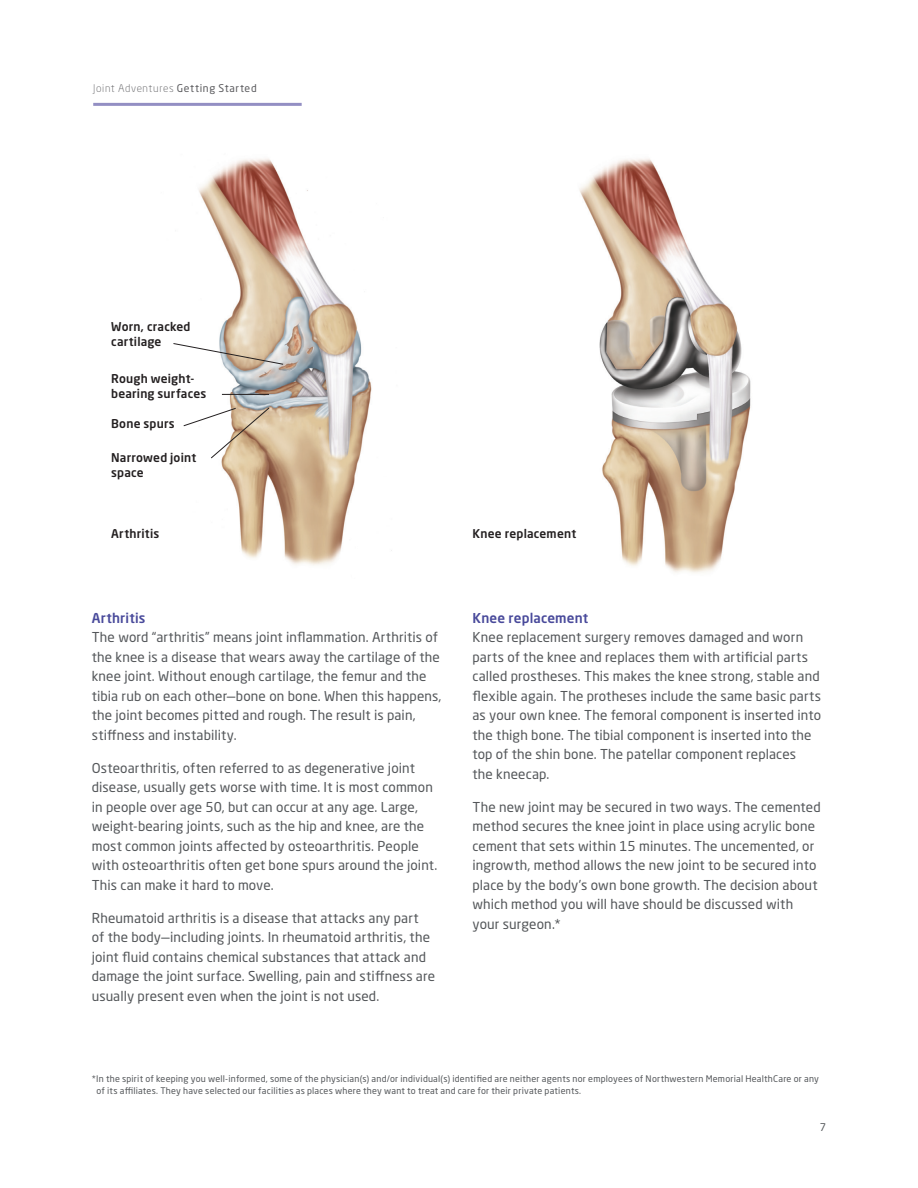
<style>
.page{position:relative;width:918px;height:1188px;background:#fff}
.page>*{position:absolute;margin:0;border:0;box-sizing:border-box;transform-origin:0 0}
.NM_-_Body_Copy{font:13.5px/19.5px "Neo Sans Pro";letter-spacing:.01em;color:#54575a}
.NM_-_Body_Subhead{font:500 13.5px "Neo Sans Pro";letter-spacing:.01em;color:#494a9b}
.t1{font:500 12px/15px "Neo Sans Pro";letter-spacing:.015em;color:#231f20}
.NM_-_Service_Line{font:300 10.5px "Neo Sans Pro";letter-spacing:.055em;color:#5c5c5f}
.NM_-_Folio_Right{font:10.5px "Neo Sans Pro";color:#54575a}
.NM_footnote{font:9px/12px "Neo Sans Pro";letter-spacing:.025em;color:#54575a}
.s1{font-weight:400}
</style>
<div class="page">
<hr style="left:93px;top:103px;width:209px;height:3px;background:#938fc3">
<img style="left:199px;top:158px;width:193px;height:408px">
<img style="left:579px;top:158px;width:172px;height:415px">
<svg style="left:173px;top:343px;width:111px;height:22px"></svg>
<hr style="left:222px;top:394px;width:47px;height:1px;background:#231f20">
<svg style="left:183px;top:407px;width:87px;height:52px"></svg>
<p class="NM_-_Service_Line" style="left:93px;top:82px;width:165px">Joint Adventures <span class="s1">Getting Started</span></p>
<p class="t1" style="left:111px;top:319px;width:81px">Worn, cracked cartilage</p>
<p class="t1" style="left:111px;top:370px;width:97px">Rough weight&shy;bearing surfaces</p>
<p class="t1" style="left:111px;top:416px;width:65px">Bone spurs</p>
<p class="t1" style="left:111px;top:450px;width:86px">Narrowed joint space</p>
<p class="t1" style="left:111px;top:525px;width:50px">Arthritis</p>
<p class="t1" style="left:472px;top:525px;width:105px">Knee replacement</p>
<p class="NM_-_Body_Subhead" style="left:92px;top:609px;width:55px">Arthritis</p>
<p class="NM_-_Body_Copy" style="left:92px;top:627px;width:351px">The word “arthritis” means joint inflammation. Arthritis of the knee is a disease that wears away the cartilage of the knee joint. Without enough cartilage, the femur and the tibia rub on each other—bone on bone. When this happens, the joint becomes pitted and rough. The result is pain, stiffness and instability.</p>
<p class="NM_-_Body_Copy" style="left:92px;top:758px;width:347px">Osteoarthritis, often referred to as degenerative joint disease, usually gets worse with time. It is most common in people over age 50, but can occur at any age. Large, weight-bearing joints, such as the hip and knee, are the most common joints affected by osteoarthritis. People with osteoarthritis often get bone spurs around the joint.<br>This can make it hard to move.</p>
<p class="NM_-_Body_Copy" style="left:92px;top:908px;width:345px">Rheumatoid arthritis is a disease that attacks any part<br>of the body—including joints. In rheumatoid arthritis, the joint fluid contains chemical substances that attack and damage the joint surface. Swelling, pain and stiffness are usually present even when the joint is not used.</p>
<p class="NM_-_Body_Subhead" style="left:472px;top:609px;width:117px">Knee replacement</p>
<p class="NM_-_Body_Copy" style="left:472px;top:627px;width:350px">Knee replacement surgery removes damaged and worn parts of the knee and replaces them with artificial parts called prostheses. This makes the knee strong, stable and flexible again. The protheses include the same basic parts as your own knee. The femoral component is inserted into the thigh bone. The tibial component is inserted into the top of the shin bone. The patellar component replaces<br>the kneecap.</p>
<p class="NM_-_Body_Copy" style="left:472px;top:797px;width:350px">The new joint may be secured in two ways. The cemented method secures the knee joint in place using acrylic bone cement that sets within 15 minutes. The uncemented, or ingrowth, method allows the new joint to be secured into place by the body’s own bone growth. The decision about which method you will have should be discussed with your surgeon.*</p>
<p class="NM_footnote" style="left:96px;top:1072px;width:724px;text-indent:-5px">*In the spirit of keeping you well-informed, some of the physician(s) and/or individual(s) identified are neither agents nor employees of Northwestern Memorial HealthCare or any of its affiliates. They have selected our facilities as places where they want to treat and care for their private patients.</p>
<p class="NM_-_Folio_Right" style="left:820px;top:1121px;width:8px">7</p>
</div>
